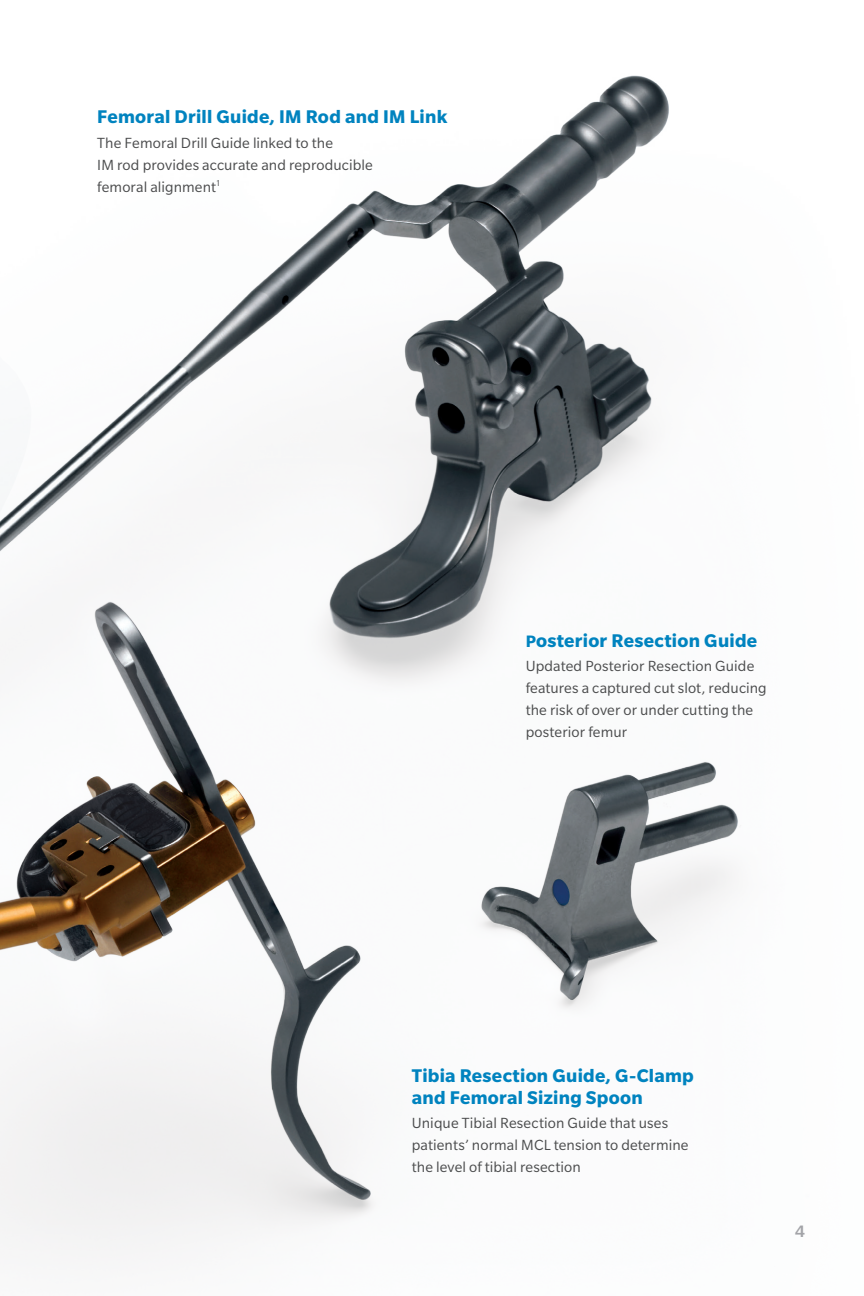
<style>
.page{position:relative;width:864px;height:1296px;background:#fff}
.page>*{position:absolute;margin:0;border:0;box-sizing:border-box;transform-origin:0 0}
.t1{font:700 20px/22px "Slate Pro";letter-spacing:.015em;color:#0083bf}
.t2{font:500 18px "Slate Pro";color:#a3a4a8}
.t3{font:16px/22px "Slate Pro";letter-spacing:.01em;color:#4b4c4d}
.s1{font-size:18px}
</style>
<div class="page">
<img style="left:0;top:75px;width:738px;height:1177px">
<p class="t1" style="left:97px;top:105px;width:352px">Femoral Drill Guide, IM Rod and IM Link</p>
<p class="t3" style="left:97px;top:131px;width:277px">The Femoral Drill Guide linked to the<br>IM rod provides accurate and reproducible femoral alignment<sup>1</sup></p>
<p class="t1" style="left:526px;top:629px;width:233px"><span class="s1">P</span>osterior Resection Guide</p>
<p class="t3" style="left:526px;top:655px;width:243px">Updated Posterior Resection Guide features a captured cut slot, reducing the risk of over or under cutting the posterior femur</p>
<p class="t1" style="left:412px;top:1064px;width:284px">Tibia Resection Guide, G-Clamp and Femoral Sizing Spoon</p>
<p class="t3" style="left:412px;top:1112px;width:278px">Unique Tibial Resection Guide that uses patients’ normal MCL tension to determine the level of tibial resection</p>
<p class="t2" style="left:795px;top:1222px;width:11px">4</p>
</div>
